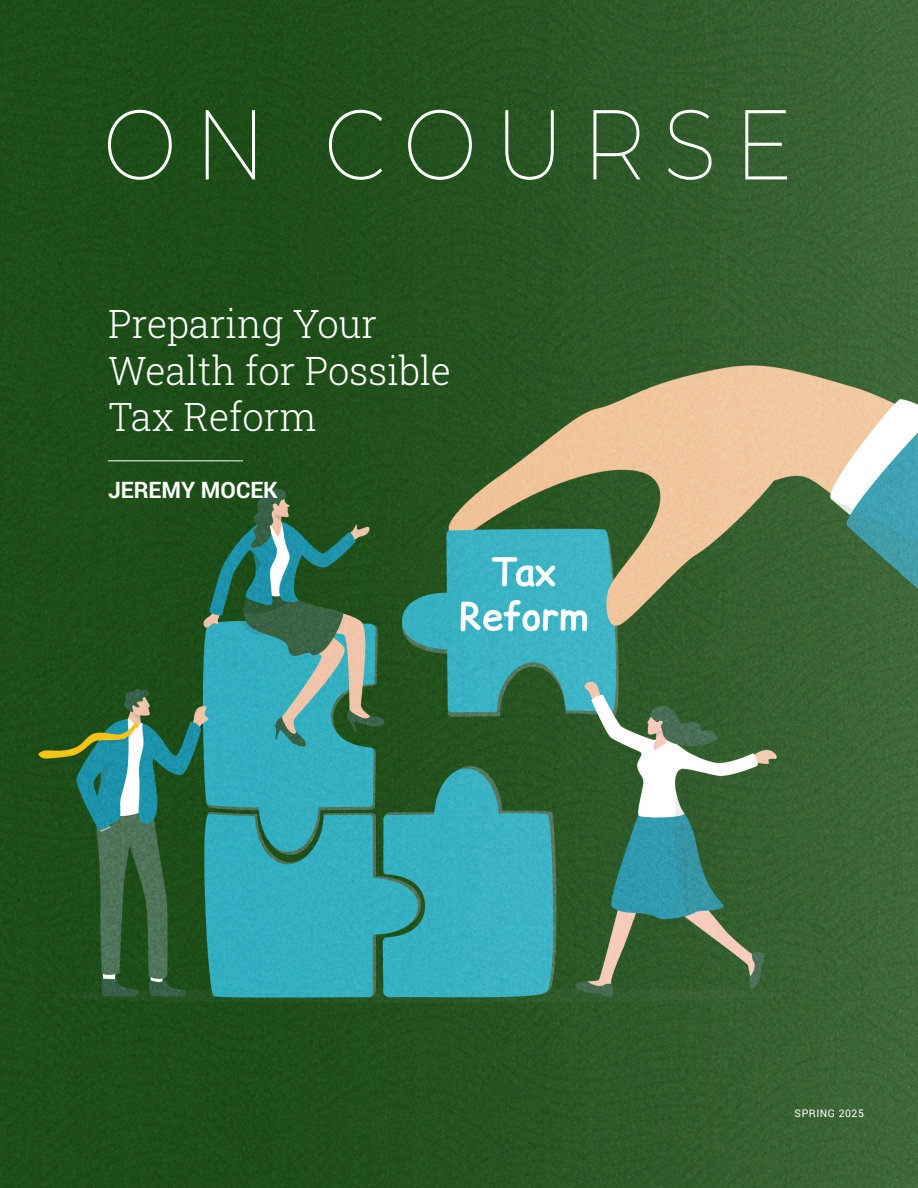
<style>
.page{position:relative;width:918px;height:1188px;background:#fff}
.page>*{position:absolute;margin:0;border:0;box-sizing:border-box;transform-origin:0 0}
.t1{font:300 39px/46.8px "Roboto Slab";color:#fff}
.t2{font:700 22.5px "Roboto";color:#fff}
.t3{font:10.5px "Roboto";letter-spacing:.05em;color:#fff}
</style>
<div class="page">
<img style="left:0;top:0;width:918px;height:1188px">
<svg style="left:108px;top:110px;width:679px;height:70px;background:#396435"></svg>
<hr style="left:108px;top:460px;width:135px;height:1px;background:#fff">
<p class="t1" style="left:108px;top:299px;width:344px">Preparing Your<br>Wealth for Possible<br>Tax Reform</p>
<p class="t2" style="left:108px;top:474px;width:171px">JEREMY MOCEK</p>
<p class="t3" style="left:795px;top:1106px;width:71px">SPRING 2025</p>
</div>
